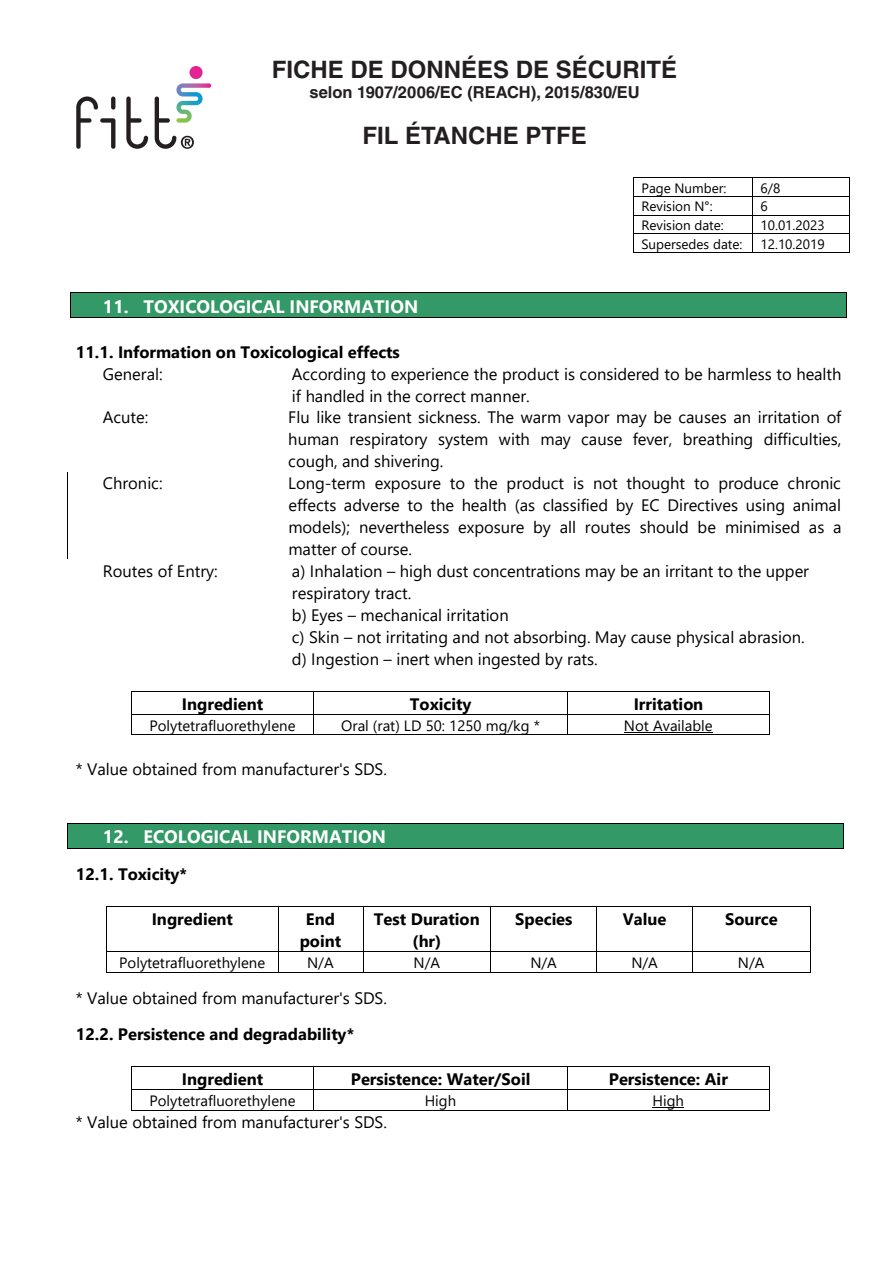
<style>
.page{position:relative;width:893px;height:1263px;background:#fff}
.page>*{position:absolute;margin:0;border:0;box-sizing:border-box;transform-origin:0 0}
.t1{font:700 24px "Helvetica LT Std";color:#231f20}
.t2{font:700 18px "Segoe UI";color:#fff}
.t3{font:16.5px/21.9px "Segoe UI";color:#000}
.t4{font:700 16.5px/21.9px "Segoe UI";color:#000;text-align:center}
.t5{font:700 16.5px "Helvetica LT Std";color:#231f20}
.t6{font:15px "Segoe UI";color:#000}
.t7{font:13.5px "Segoe UI";color:#000}
.s1{font-weight:400}
.s2{font-weight:700}
</style>
<div class="page">
<div style="left:76px;top:293px;width:765px;height:24px;background:#396"></div>
<hr style="left:71px;top:292px;width:775px;height:1px;background:#000">
<svg style="left:70px;top:292px;width:1px;height:26px"></svg>
<hr style="left:71px;top:317px;width:775px;height:1px;background:#000">
<svg style="left:846px;top:292px;width:1px;height:26px"></svg>
<svg style="left:67px;top:472px;width:1px;height:87px"></svg>
<hr style="left:132px;top:691px;width:182px;height:1px;background:#000">
<hr style="left:314px;top:691px;width:253px;height:1px;background:#000">
<hr style="left:568px;top:691px;width:201px;height:1px;background:#000">
<hr style="left:624px;top:732px;width:89px;height:1px;background:#000">
<hr style="left:132px;top:714px;width:182px;height:1px;background:#000">
<hr style="left:314px;top:714px;width:253px;height:1px;background:#000">
<hr style="left:568px;top:714px;width:201px;height:1px;background:#000">
<svg style="left:131px;top:691px;width:1px;height:44px"></svg>
<hr style="left:132px;top:734px;width:182px;height:1px;background:#000">
<hr style="left:314px;top:734px;width:253px;height:1px;background:#000">
<svg style="left:567px;top:691px;width:1px;height:44px"></svg>
<hr style="left:568px;top:734px;width:201px;height:1px;background:#000">
<svg style="left:769px;top:691px;width:1px;height:44px"></svg>
<div style="left:76px;top:824px;width:760px;height:24px;background:#396"></div>
<hr style="left:68px;top:823px;width:775px;height:1px;background:#000">
<svg style="left:67px;top:823px;width:1px;height:26px"></svg>
<hr style="left:68px;top:848px;width:775px;height:1px;background:#000">
<svg style="left:843px;top:823px;width:1px;height:26px"></svg>
<hr style="left:107px;top:906px;width:171px;height:1px;background:#000">
<hr style="left:278px;top:906px;width:85px;height:1px;background:#000">
<hr style="left:363px;top:906px;width:127px;height:1px;background:#000">
<hr style="left:491px;top:906px;width:106px;height:1px;background:#000">
<hr style="left:597px;top:906px;width:95px;height:1px;background:#000">
<hr style="left:693px;top:906px;width:117px;height:1px;background:#000">
<hr style="left:107px;top:907px;width:1px;height:44px;background:#000">
<hr style="left:278px;top:907px;width:1px;height:44px;background:#000">
<hr style="left:363px;top:907px;width:1px;height:44px;background:#000">
<hr style="left:490px;top:907px;width:1px;height:44px;background:#000">
<hr style="left:597px;top:907px;width:1px;height:44px;background:#000">
<hr style="left:692px;top:907px;width:1px;height:44px;background:#000">
<hr style="left:810px;top:907px;width:1px;height:44px;background:#000">
<hr style="left:107px;top:951px;width:171px;height:1px;background:#000">
<hr style="left:278px;top:951px;width:85px;height:1px;background:#000">
<hr style="left:363px;top:951px;width:127px;height:1px;background:#000">
<hr style="left:491px;top:951px;width:106px;height:1px;background:#000">
<hr style="left:597px;top:951px;width:95px;height:1px;background:#000">
<hr style="left:693px;top:951px;width:117px;height:1px;background:#000">
<hr style="left:107px;top:972px;width:171px;height:1px;background:#000">
<svg style="left:278px;top:952px;width:1px;height:20px"></svg>
<hr style="left:278px;top:972px;width:85px;height:1px;background:#000">
<svg style="left:363px;top:952px;width:1px;height:20px"></svg>
<hr style="left:363px;top:972px;width:127px;height:1px;background:#000">
<svg style="left:490px;top:951px;width:1px;height:22px"></svg>
<hr style="left:491px;top:972px;width:106px;height:1px;background:#000">
<hr style="left:597px;top:972px;width:95px;height:1px;background:#000">
<svg style="left:692px;top:951px;width:1px;height:22px"></svg>
<hr style="left:693px;top:972px;width:117px;height:1px;background:#000">
<svg style="left:810px;top:951px;width:1px;height:22px"></svg>
<hr style="left:132px;top:1066px;width:182px;height:1px;background:#000">
<hr style="left:314px;top:1066px;width:253px;height:1px;background:#000">
<hr style="left:568px;top:1066px;width:201px;height:1px;background:#000">
<hr style="left:653px;top:1107px;width:31px;height:1px;background:#000">
<hr style="left:132px;top:1089px;width:182px;height:1px;background:#000">
<hr style="left:314px;top:1089px;width:253px;height:1px;background:#000">
<hr style="left:568px;top:1089px;width:201px;height:1px;background:#000">
<svg style="left:131px;top:1066px;width:1px;height:45px"></svg>
<hr style="left:132px;top:1110px;width:182px;height:1px;background:#000">
<hr style="left:314px;top:1110px;width:253px;height:1px;background:#000">
<svg style="left:567px;top:1066px;width:1px;height:45px"></svg>
<hr style="left:568px;top:1110px;width:201px;height:1px;background:#000">
<svg style="left:769px;top:1066px;width:1px;height:45px"></svg>
<hr style="left:634px;top:177px;width:118px;height:1px;background:#000">
<hr style="left:753px;top:177px;width:96px;height:1px;background:#000">
<hr style="left:634px;top:196px;width:118px;height:1px;background:#000">
<hr style="left:753px;top:196px;width:96px;height:1px;background:#000">
<hr style="left:634px;top:215px;width:118px;height:1px;background:#000">
<hr style="left:753px;top:215px;width:96px;height:1px;background:#000">
<hr style="left:634px;top:234px;width:118px;height:1px;background:#000">
<hr style="left:753px;top:234px;width:96px;height:1px;background:#000">
<svg style="left:633px;top:177px;width:1px;height:76px"></svg>
<hr style="left:634px;top:252px;width:118px;height:1px;background:#000">
<svg style="left:752px;top:177px;width:1px;height:76px"></svg>
<hr style="left:753px;top:252px;width:96px;height:1px;background:#000">
<svg style="left:849px;top:177px;width:1px;height:76px"></svg>
<svg style="left:126px;top:96px;width:22px;height:53px"></svg>
<div style="left:189px;top:66px;width:14px;height:13px;background:#e22391;border-radius:50%"></div>
<svg style="left:76px;top:96px;width:39px;height:53px"></svg>
<svg style="left:155px;top:83px;width:56px;height:66px"></svg>
<p class="t1" style="left:272px;top:55px;width:407px">FICHE DE DONNÉES DE SÉCURITÉ</p>
<p class="t5" style="left:309px;top:82px;width:332px">selon 1907/2006/EC (REACH), 2015/830/EU</p>
<p class="t1" style="left:362px;top:121px;width:226px">FIL ÉTANCHE PTFE</p>
<p class="t7" style="left:641px;top:175px;width:87px">Page Number:</p>
<p class="t7" style="left:761px;top:175px;width:21px">6/8</p>
<p class="t7" style="left:641px;top:194px;width:73px">Revision N°:</p>
<p class="t7" style="left:761px;top:194px;width:9px">6</p>
<p class="t7" style="left:641px;top:213px;width:84px">Revision date:</p>
<p class="t7" style="left:761px;top:213px;width:65px">10.01.2023</p>
<p class="t7" style="left:641px;top:231px;width:102px">Supersedes date:</p>
<p class="t7" style="left:761px;top:231px;width:65px">12.10.2019</p>
<p class="t2" style="left:103px;top:289px;width:317px">11. TOXICOLOGICAL INFORMATION</p>
<p class="t4" style="left:103px;top:339px;width:298px;text-align:left;text-indent:-27px">11.1. Information on Toxicological effects<br><span class="s1">General:</span></p>
<p class="t3" style="left:292px;top:361px;width:551px">According to experience the product is considered to be harmless to health if handled in the correct manner.</p>
<p class="t3" style="left:103px;top:405px;width:47px">Acute:</p>
<p class="t3" style="left:288px;top:405px;width:555px;text-align:justify">Flu like transient sickness. The warm vapor may be causes an irritation of human respiratory system with may cause fever, breathing difficulties, cough, and shivering.</p>
<p class="t3" style="left:103px;top:471px;width:61px">Chronic:</p>
<p class="t3" style="left:288px;top:471px;width:555px;text-align:justify">Long-term exposure to the product is not thought to produce chronic effects adverse to the health (as classified by EC Directives using animal models); nevertheless exposure by all routes should be minimised as a matter of course.</p>
<p class="t3" style="left:103px;top:559px;width:116px">Routes of Entry:</p>
<p class="t3" style="left:292px;top:559px;width:519px">a) Inhalation – high dust concentrations may be an irritant to the upper respiratory tract.<br>b) Eyes – mechanical irritation<br>c) Skin – not irritating and not absorbing. May cause physical abrasion. d) Ingestion – inert when ingested by rats.</p>
<p class="t4" style="left:182px;top:691px;width:83px">Ingredient</p>
<p class="t4" style="left:410px;top:691px;width:63px">Toxicity</p>
<p class="t4" style="left:634px;top:691px;width:71px">Irritation</p>
<p class="t6" style="left:149px;top:711px;width:148px">Polytetrafluorethylene</p>
<p class="t6" style="left:341px;top:711px;width:200px">Oral (rat) LD 50: 1250 mg/kg *</p>
<p class="t6" style="left:624px;top:711px;width:90px">Not Available</p>
<p class="t3" style="left:76px;top:757px;width:312px">* Value obtained from manufacturer's SDS.</p>
<p class="t2" style="left:103px;top:820px;width:285px">12. ECOLOGICAL INFORMATION</p>
<p class="t4" style="left:76px;top:862px;width:113px">12.1. Toxicity*</p>
<p class="t4" style="left:152px;top:907px;width:83px">Ingredient</p>
<p class="t4" style="left:300px;top:907px;width:43px">End point</p>
<p class="t4" style="left:374px;top:907px;width:107px">Test Duration (hr)</p>
<p class="t4" style="left:515px;top:907px;width:59px">Species</p>
<p class="t4" style="left:623px;top:907px;width:45px">Value</p>
<p class="t4" style="left:725px;top:907px;width:54px">Source</p>
<p class="t6" style="left:119px;top:948px;width:148px">Polytetrafluorethylene</p>
<p class="t6" style="left:307px;top:948px;width:28px">N/A</p>
<p class="t6" style="left:413px;top:948px;width:28px">N/A</p>
<p class="t6" style="left:530px;top:948px;width:28px">N/A</p>
<p class="t6" style="left:631px;top:948px;width:28px">N/A</p>
<p class="t6" style="left:738px;top:948px;width:28px">N/A</p>
<p class="t3" style="left:76px;top:979px;width:312px;line-height:35.8px">* Value obtained from manufacturer's SDS.<br><span class="s2">12.2. Persistence and degradability*</span></p>
<p class="t4" style="left:182px;top:1067px;width:83px">Ingredient</p>
<p class="t4" style="left:351px;top:1067px;width:181px">Persistence: Water/Soil</p>
<p class="t4" style="left:609px;top:1067px;width:121px">Persistence: Air</p>
<p class="t6" style="left:149px;top:1086px;width:148px">Polytetrafluorethylene</p>
<p class="t6" style="left:425px;top:1086px;width:33px">High</p>
<p class="t6" style="left:653px;top:1086px;width:33px">High</p>
<p class="t3" style="left:76px;top:1110px;width:313px">* Value obtained from manufacturer's SDS.</p>
</div>
